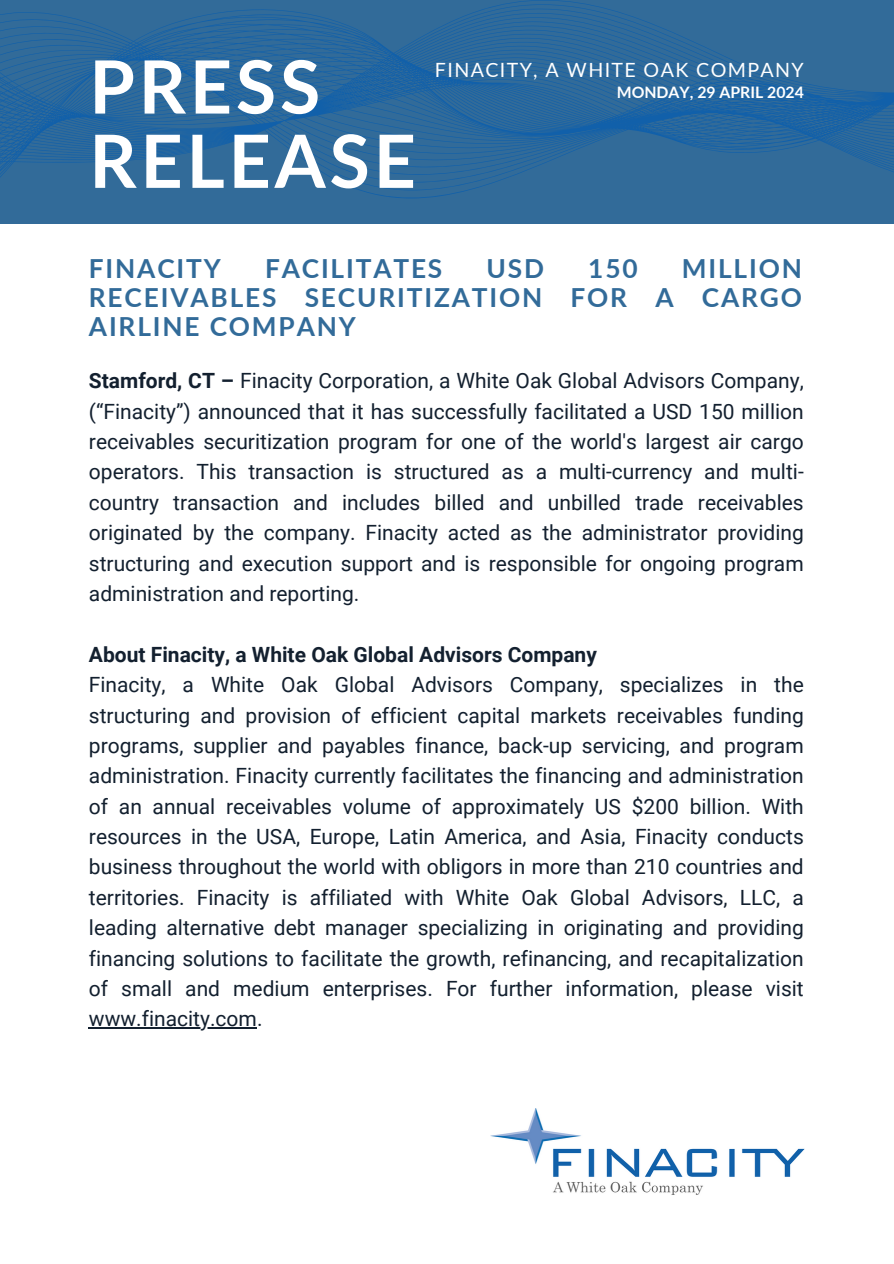
<style>
.page{position:relative;width:894px;height:1264px;background:#fff}
.page>*{position:absolute;margin:0;border:0;box-sizing:border-box;transform-origin:0 0}
.t1{font:700 73.5px/74.2px "Lato";letter-spacing:.05em;color:#fff}
.t2{font:700 26.25px/29.2px "Lato";letter-spacing:.07em;color:#326b99;text-align:justify}
.t3{font:21px/30.3px "Roboto";color:#13202f;text-align:justify}
.t4{font:19.65px "Lato";letter-spacing:.07em;color:#fff}
.t5{font:700 15.75px "Lato";color:#fff}
.s1{font-weight:700}
</style>
<div class="page">
<svg style="left:0;top:0;width:893px;height:224px;background:#2c699b"></svg>
<img style="left:490px;top:1108px;width:314px;height:87px">
<hr style="left:89px;top:1027px;width:168px;height:1px;background:#13202f">
<h2 class="t1" style="left:89px;top:48px;width:328px">PRESS<br>RELEASE</h2>
<h4 class="t4" style="left:435px;top:58px;width:370px">FINACITY, A WHITE OAK COMPANY</h4>
<h4 class="t5" style="left:616px;top:83px;width:188px">MONDAY, 29 APRIL 2024</h4>
<p class="t2" style="left:89px;top:253px;width:714px;text-indent:592px">MILLION RECEIVABLES SECURITIZATION FOR A CARGO AIRLINE COMPANY</p>
<p class="t2" style="left:89px;top:253px;width:133px">FINACITY</p>
<p class="t2" style="left:265px;top:253px;width:179px">FACILITATES</p>
<p class="t2" style="left:486px;top:253px;width:59px">USD</p>
<p class="t2" style="left:588px;top:253px;width:51px">150</p>
<h1 class="t3" style="left:89px;top:366px;width:716px"><span class="s1">Stamford, CT –</span> Finacity Corporation, a White Oak Global Advisors Company, (“Finacity”) announced that it has successfully facilitated a USD 150 million receivables securitization program for one of the world's largest air cargo operators. This transaction is structured as a multi-currency and multi&shy;country transaction and includes billed and unbilled trade receivables originated by the company. Finacity acted as the administrator providing structuring and execution support and is responsible for ongoing program administration and reporting.</h1>
<h3 class="t3" style="left:89px;top:639px;width:716px;text-align:left"><span class="s1">About Finacity, a White Oak Global Advisors Company<br></span>Finacity, a White Oak Global Advisors Company, specializes in the structuring and provision of efficient capital markets receivables funding programs, supplier and payables finance, back-up servicing, and program administration. Finacity currently facilitates the financing and administration of an annual receivables volume of approximately US $200 billion. With resources in the USA, Europe, Latin America, and Asia, Finacity conducts business throughout the world with obligors in more than 210 countries and territories. Finacity is affiliated with White Oak Global Advisors, LLC, a leading alternative debt manager specializing in originating and providing financing solutions to facilitate the growth, refinancing, and recapitalization of small and medium enterprises. For further information, please visit</h3>
<p class="t3" style="left:89px;top:1004px;width:175px">www.finacity.com.</p>
</div>
